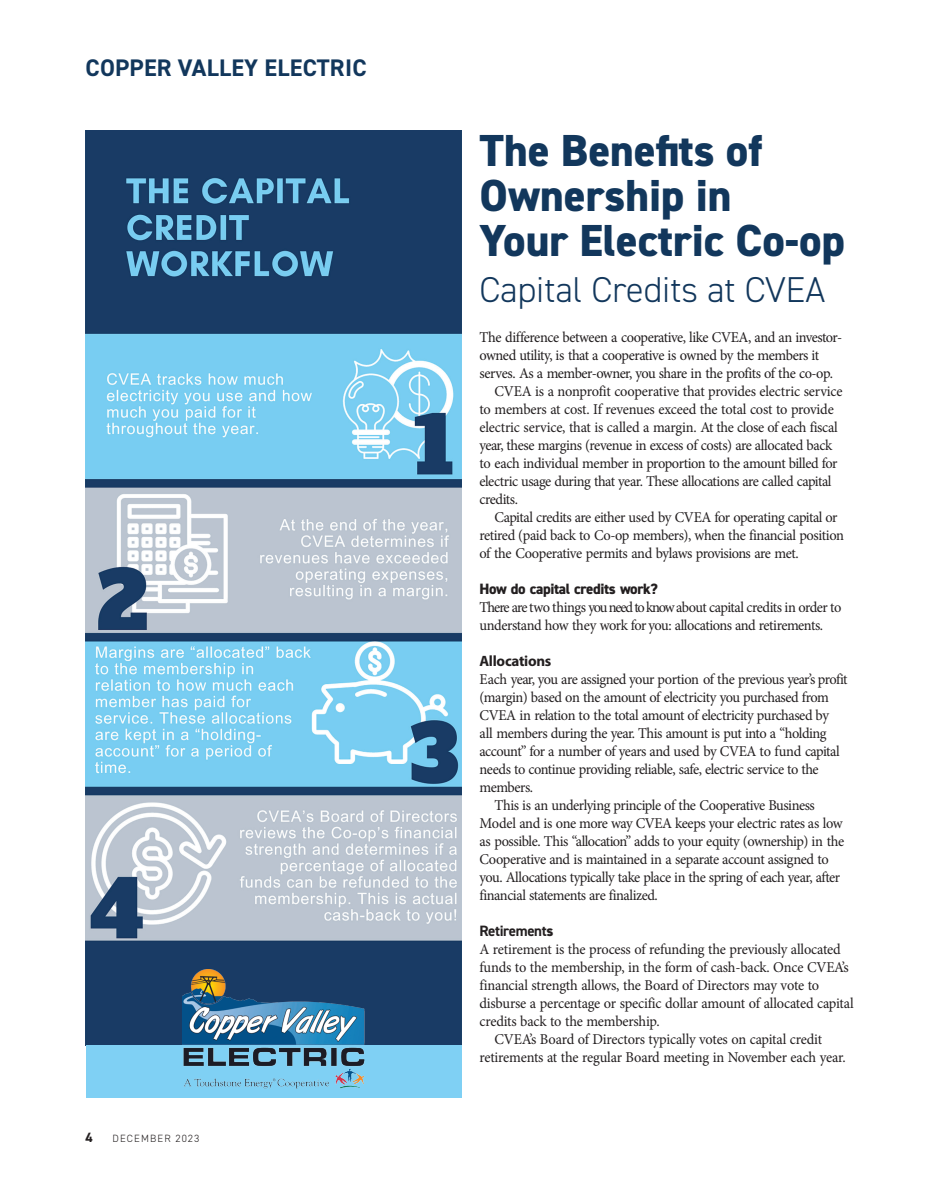
<style>
.page{position:relative;width:932px;height:1188px;background:#fff}
.page>*{position:absolute;margin:0;border:0;box-sizing:border-box;transform-origin:0 0}
.t1{font:800 45px/45px "DIN2014";color:#12375c}
.t2{font:300 36px "DIN2014";color:#12375c}
.t3{font:700 24px "DIN2014";letter-spacing:.01em;color:#12375c}
.t4{font:15px/18px "Minion Pro";letter-spacing:-.025em;color:#231f20;scale:.96 1}
.t5{font:15px/18px "Minion Pro";letter-spacing:-.03em;color:#211d1e;scale:.96 1}
.t6{font:800 15px "DIN2014";letter-spacing:-.025em;color:#231f20}
.t7{font:700 15px "Myriad Pro";letter-spacing:-.02em;color:#231f20}
.t8{font:700 15px "DIN2014";letter-spacing:-.025em;color:#231f20}
.t9{font:700 13.5px "DIN2014";color:#231f20}
.t10{font:300 10.5px "DIN2014";letter-spacing:.11em;color:#231f20}
.s1{font-weight:800}
</style>
<div class="page">
<img style="left:86px;top:131px;width:375px;height:914px">
<div style="left:86px;top:1045px;width:375px;height:53px;background:#7fd0f4"></div>
<img style="left:182px;top:969px;width:182px;height:119px">
<h3 class="t3" style="left:86px;top:52px;width:282px">COPPER VALLEY ELECTRIC</h3>
<p class="t9" style="left:86px;top:1128px;width:9px">4</p>
<p class="t10" style="left:112px;top:1132px;width:88px">DECEMBER 2023</p>
<h1 class="t1" style="left:479px;top:128px;width:367px">The Benefits of<br>Ownership in<br>Your Electric Co-op</h1>
<h2 class="t2" style="left:479px;top:268px;width:347px">Capital Credits at CVEA</h2>
<p class="t5" style="left:479px;top:328px;width:379px">The difference between a cooperative, like CVEA, and an investor&shy;owned utility, is that a cooperative is owned by the members it serves. As a member-owner, you share in the profits of the co-op.</p>
<p class="t4" style="left:479px;top:382px;width:380px;text-indent:15px">CVEA is a nonprofit cooperative that provides electric service to members at cost. If revenues exceed the total cost to provide electric service, that is called a margin. At the close of each fiscal year, these margins (revenue in excess of costs) are allocated back to each individual member in proportion to the amount billed for electric usage during that year. These allocations are called capital credits.</p>
<p class="t4" style="left:479px;top:508px;width:381px;text-indent:15px">Capital credits are either used by CVEA for operating capital or retired (paid back to Co-op members), when the financial position of the Cooperative permits and bylaws provisions are met.</p>
<p class="t6" style="left:479px;top:579px;width:180px">How do capital credits work?</p>
<p class="t4" style="left:479px;top:598px;width:379px">There are two things you need to know about capital credits in order to understand how they work for you: allocations and retirements.</p>
<p class="t7" style="left:479px;top:651px;width:73px">Allocations</p>
<p class="t4" style="left:479px;top:670px;width:385px">Each year, you are assigned your portion of the previous year’s profit</p>
<p class="t4" style="left:479px;top:688px;width:365px">(margin) based on the amount of electricity you purchased from</p>
<p class="t4" style="left:479px;top:706px;width:365px">CVEA in relation to the total amount of electricity purchased by</p>
<p class="t4" style="left:479px;top:724px;width:363px">all members during the year. This amount is put into a “holding</p>
<p class="t4" style="left:479px;top:742px;width:377px">account” for a number of years and used by CVEA to fund capital</p>
<p class="t4" style="left:479px;top:760px;width:355px">needs to continue providing reliable, safe, electric service to the</p>
<p class="t4" style="left:479px;top:778px;width:57px">members.</p>
<p class="t4" style="left:494px;top:796px;width:335px">This is an underlying principle of the Cooperative Business</p>
<p class="t4" style="left:479px;top:814px;width:380px">Model and is one more way CVEA keeps your electric rates as low</p>
<p class="t4" style="left:479px;top:832px;width:381px">as possible. This “allocation” adds to your equity (ownership) in the</p>
<p class="t4" style="left:479px;top:850px;width:365px">Cooperative and is maintained in a separate account assigned to</p>
<p class="t4" style="left:479px;top:868px;width:377px">you. Allocations typically take place in the spring of each year, after</p>
<p class="t4" style="left:479px;top:886px;width:187px">financial statements are finalized.</p>
<p class="t8" style="left:479px;top:921px;width:75px">Retirement<span class="s1">s</span></p>
<p class="t4" style="left:479px;top:940px;width:378px">A retirement is the process of refunding the previously allocated</p>
<p class="t4" style="left:479px;top:958px;width:386px">funds to the membership, in the form of cash-back. Once CVEA’s</p>
<p class="t4" style="left:479px;top:976px;width:355px">financial strength allows, the Board of Directors may vote to</p>
<p class="t4" style="left:479px;top:994px;width:391px">disburse a percentage or specific dollar amount of allocated capital</p>
<p class="t4" style="left:479px;top:1012px;width:189px">credits back to the membership.</p>
<p class="t4" style="left:494px;top:1030px;width:343px">CVEA’s Board of Directors typically votes on capital credit</p>
<p class="t4" style="left:479px;top:1048px;width:383px">retirements at the regular Board meeting in November each year.</p>
</div>
